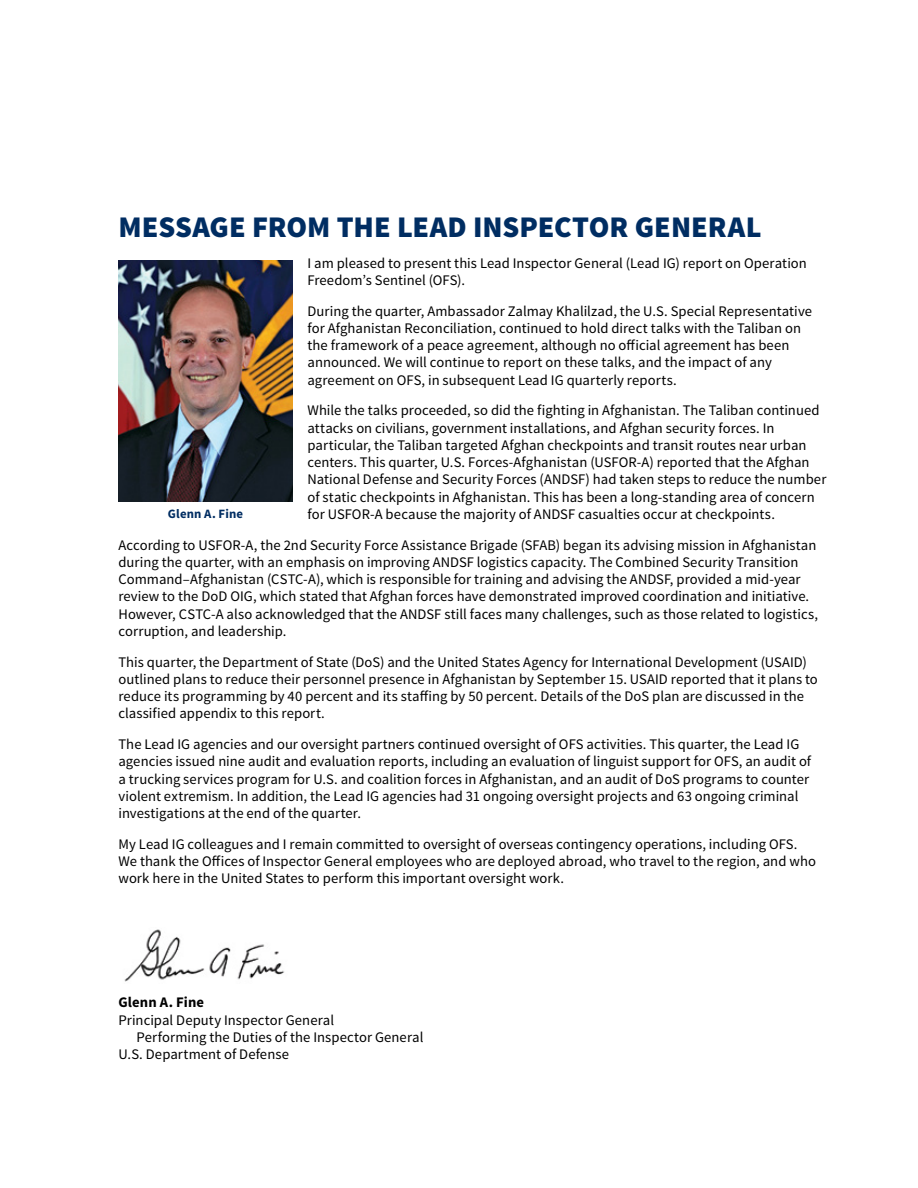
<style>
.page{position:relative;width:918px;height:1188px;background:#fff}
.page>*{position:absolute;margin:0;border:0;box-sizing:border-box;transform-origin:0 0}
.FOB_Heading{font:900 30px "Source Sans Pro";color:#002d62}
.Sidebar_Body_Text{font:14.7px/17.2px "Source Sans Pro";letter-spacing:.005em;color:#000}
.Sidebar_Body_Text-2{font:700 14.7px "Source Sans Pro";letter-spacing:.01em;color:#000}
.t1{font:700 12.75px "Source Sans Pro";letter-spacing:.015em;color:#002d62}
</style>
<div class="page">
<img style="left:124px;top:929px;width:161px;height:53px">
<img style="left:118px;top:261px;width:174px;height:241px">
<p class="FOB_Heading" style="left:118px;top:207px;width:645px">MESSAGE FROM THE LEAD INSPECTOR GENERAL</p>
<p class="Sidebar_Body_Text" style="left:308px;top:255px;width:501px">I am pleased to present this Lead Inspector General (Lead IG) report on Operation<br>Freedom’s Sentinel (OFS).</p>
<p class="Sidebar_Body_Text" style="left:308px;top:303px;width:506px">During the quarter, Ambassador Zalmay Khalilzad, the U.S. Special Representative for Afghanistan Reconciliation, continued to hold direct talks with the Taliban on the framework of a peace agreement, although no official agreement has been announced. We will continue to report on these talks, and the impact of any agreement on OFS, in subsequent Lead IG quarterly reports.</p>
<p class="Sidebar_Body_Text" style="left:308px;top:402px;width:520px">While the talks proceeded, so did the fighting in Afghanistan. The Taliban continued attacks on civilians, government installations, and Afghan security forces. In particular, the Taliban targeted Afghan checkpoints and transit routes near urban centers. This quarter, U.S. Forces-Afghanistan (USFOR-A) reported that the Afghan National Defense and Security Forces (ANDSF) had taken steps to reduce the number of static checkpoints in Afghanistan. This has been a long-standing area of concern for USFOR-A because the majority of ANDSF casualties occur at checkpoints.</p>
<p class="Sidebar_Body_Text" style="left:119px;top:536px;width:701px">According to USFOR-A, the 2nd Security Force Assistance Brigade (SFAB) began its advising mission in Afghanistan during the quarter, with an emphasis on improving ANDSF logistics capacity. The Combined Security Transition Command–Afghanistan (CSTC-A), which is responsible for training and advising the ANDSF, provided a mid-year review to the DoD OIG, which stated that Afghan forces have demonstrated improved coordination and initiative.<br>However, CSTC-A also acknowledged that the ANDSF still faces many challenges, such as those related to logistics, corruption, and leadership.</p>
<p class="Sidebar_Body_Text" style="left:119px;top:653px;width:701px">This quarter, the Department of State (DoS) and the United States Agency for International Development (USAID) outlined plans to reduce their personnel presence in Afghanistan by September 15. USAID reported that it plans to reduce its programming by 40 percent and its staffing by 50 percent. Details of the DoS plan are discussed in the classified appendix to this report.</p>
<p class="Sidebar_Body_Text" style="left:119px;top:736px;width:694px">The Lead IG agencies and our oversight partners continued oversight of OFS activities. This quarter, the Lead IG agencies issued nine audit and evaluation reports, including an evaluation of linguist support for OFS, an audit of a trucking services program for U.S. and coalition forces in Afghanistan, and an audit of DoS programs to counter violent extremism. In addition, the Lead IG agencies had 31 ongoing oversight projects and 63 ongoing criminal investigations at the end of the quarter.</p>
<p class="Sidebar_Body_Text" style="left:119px;top:836px;width:699px">My Lead IG colleagues and I remain committed to oversight of overseas contingency operations, including OFS.<br>We thank the Offices of Inspector General employees who are deployed abroad, who travel to the region, and who work here in the United States to perform this important oversight work.</p>
<p class="t1" style="left:168px;top:506px;width:77px">Glenn A. Fine</p>
<p class="Sidebar_Body_Text-2" style="left:118px;top:993px;width:87px">Glenn A. Fine</p>
<p class="Sidebar_Body_Text" style="left:118px;top:1011px;width:217px">Principal Deputy Inspector General</p>
<p class="Sidebar_Body_Text" style="left:137px;top:1029px;width:288px">Performing the Duties of the Inspector General</p>
<p class="Sidebar_Body_Text" style="left:118px;top:1046px;width:172px">U.S. Department of Defense</p>
</div>
